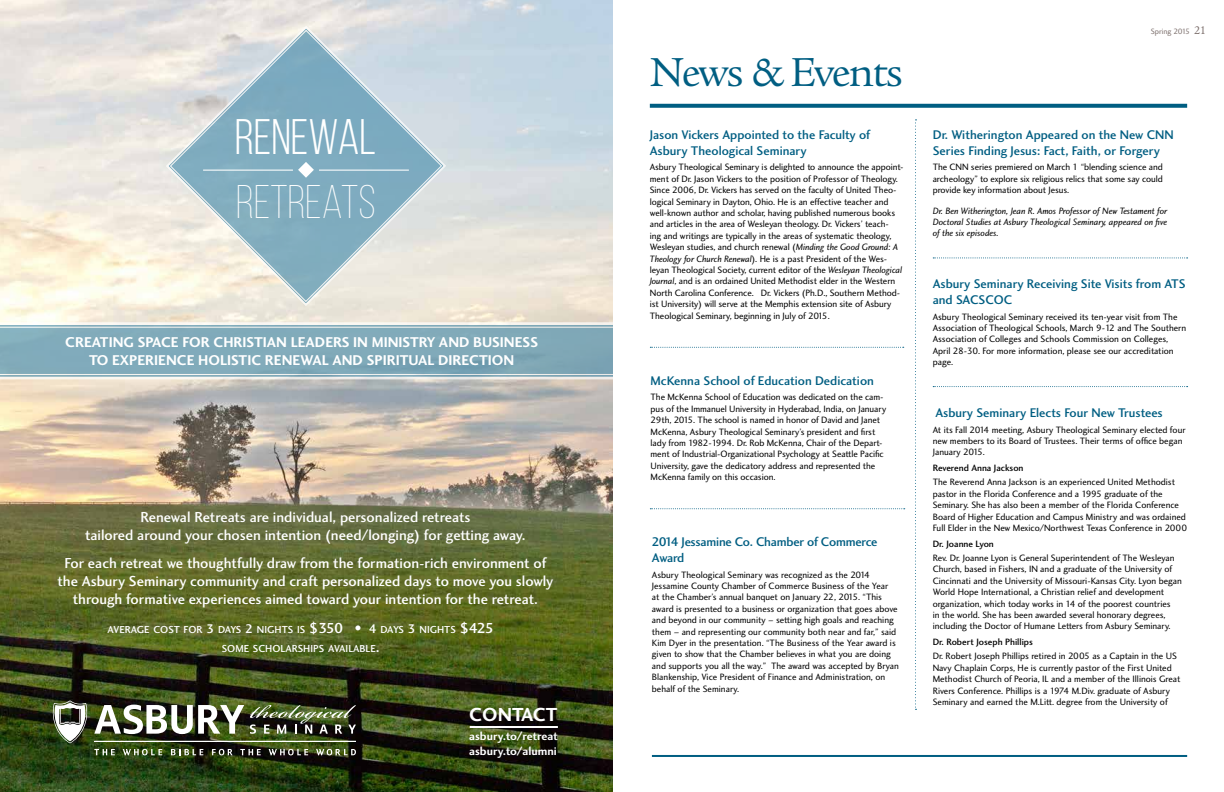
<style>
.page{position:relative;width:1224px;height:792px;background:#fff}
.page>*{position:absolute;margin:0;border:0;box-sizing:border-box;transform-origin:0 0}
.t1{font:49.9px "Bebas Neue";color:#fff}
.t2{font:300 47.1px "Bebas Neue";color:#fff}
.t3{font:44px "Legacy Ser ITC";letter-spacing:-.04em;color:#005e82}
.t4{font:700 19.6px "Charlotte Sans Std";color:#fff}
.t5{font:500 15px/18px "Charlotte Sans Std";color:#fff;text-align:center}
.t6{font:700 14.7px/17.7px "Charlotte Sans Std";color:#fff;text-align:center}
.t7{font:13px/15.6px "Charlotte Sans Medium Plain";color:#005e82}
.t8{font:700 12px/14.4px "Charlotte Sans Std";color:#fff}
.t9{font:500 10.5px/18.9px "Charlotte Sans Std";color:#fff;text-align:center}
.t10{font:9.5px/11.4px "Charlotte Sans Book Plain";letter-spacing:-.005em;color:#000}
.t11{font:9.5px/11.4px "Charlotte Sans Book Italic Plain";letter-spacing:-.005em;color:#000;text-align:justify}
.t12{font:500 9.5px "Charlotte Sans Std";color:#000}
.t13{font:8px "Charlotte Sans Book Plain";color:#7d706d}
.s1{font-size:13px}
.s2{font-size:15px}
.s3{font-family:"Charlotte Sans Book Italic Plain"}
.s4{font-family:"Legacy Ser ITC";font-size:12px}
</style>
<div class="page">
<svg style="left:650px;top:104px;width:537px;height:4px;fill:#005e82"></svg>
<svg style="left:915px;top:119px;width:2px;height:591px"></svg>
<svg style="left:933px;top:257px;width:255px;height:1px"></svg>
<svg style="left:933px;top:386px;width:255px;height:1px"></svg>
<svg style="left:650px;top:347px;width:254px;height:1px"></svg>
<svg style="left:650px;top:508px;width:255px;height:1px"></svg>
<hr style="left:652px;top:755px;width:535px;height:2px;background:#005e82">
<img style="left:0;top:0;width:613px;height:792px">
<svg style="left:164px;top:24px;width:284px;height:283px"></svg>
<hr style="left:203px;top:170px;width:90px;height:1px;background:#fff">
<hr style="left:319px;top:170px;width:90px;height:1px;background:#fff">
<svg style="left:298px;top:162px;width:16px;height:16px"></svg>
<svg style="left:0;top:321px;width:613px;height:60px"></svg>
<svg style="left:94px;top:749px;width:21px;height:6px"></svg>
<svg style="left:123px;top:749px;width:39px;height:6px"></svg>
<svg style="left:171px;top:749px;width:32px;height:6px"></svg>
<svg style="left:212px;top:749px;width:21px;height:6px"></svg>
<svg style="left:240px;top:749px;width:21px;height:6px"></svg>
<svg style="left:269px;top:749px;width:39px;height:6px"></svg>
<svg style="left:316px;top:749px;width:40px;height:6px"></svg>
<hr style="left:94px;top:741px;width:262px;height:1px;background:#fff">
<img style="left:53px;top:700px;width:191px;height:43px">
<img style="left:250px;top:705px;width:106px;height:29px">
<hr style="left:470px;top:726px;width:88px;height:2px;background:#fff">
<h1 class="t1" style="left:235px;top:111px;width:143px">RENEWAL</h1>
<h2 class="t2" style="left:236px;top:177px;width:141px">RETREATS</h2>
<h3 class="t6" style="left:65px;top:333px;width:474px">CREATING SPACE FOR CHRISTIAN LEADERS IN MINISTRY AND BUSINESS<br>TO EXPERIENCE HOLISTIC RENEWAL AND SPIRITUAL DIRECTION</h3>
<h3 class="t5" style="left:85px;top:508px;width:442px">Renewal Retreats are individual, personalized retreats<br>tailored around your chosen intention (need/longing) for getting away.</h3>
<h3 class="t5" style="left:57px;top:554px;width:497px">For each retreat we thoughtfully draw from the formation-rich environment of the Asbury Seminary community and craft personalized days to move you slowly through formative experiences aimed toward your intention for the retreat.</h3>
<p class="t9" style="left:108px;top:620px;width:388px">AVERAGE COST FOR <span class="s1">3</span> DAYS <span class="s1">2</span> NIGHTS IS <span class="s2">$350 •</span> <span class="s1">4</span> DAYS <span class="s1">3</span> NIGHTS <span class="s2">$425<br></span>SOME SCHOLARSHIPS AVAILABLE<span class="s2">.</span></p>
<h3 class="t4" style="left:469px;top:703px;width:90px">CONTACT</h3>
<p class="t8" style="left:469px;top:729px;width:90px">ASBURY.TO/RETREAT<br>ASBURY.TO/ALUMNI</p>
<h3 class="t3" style="left:650px;top:47px;width:255px">News &amp; Events</h3>
<h3 class="t7" style="left:650px;top:127px;width:222px">Jason Vickers Appointed to the Faculty of<br>Asbury Theological Seminary</h3>
<p class="t10" style="left:650px;top:162px;width:255px">Asbury Theological Seminary is delighted to announce the appoint&shy;ment of Dr. Jason Vickers to the position of Professor of Theology.<br>Since 2006, Dr. Vickers has served on the faculty of United Theo&shy;logical Seminary in Dayton, Ohio. He is an effective teacher and well-known author and scholar, having published numerous books and articles in the area of Wesleyan theology. Dr. Vickers’ teach-<br>ing and writings are typically in the areas of systematic theology, Wesleyan studies, and church renewal (<span class="s3">Minding the Good Ground: A Theology for Church Renewal</span>). He is a past President of the Wes&shy;leyan Theological Society, current editor of the <span class="s3">Wesleyan Theological Journal</span>, and is an ordained United Methodist elder in the Western North Carolina Conference. Dr. Vickers (Ph.D., Southern Method&shy;ist University) will serve at the Memphis extension site of Asbury Theological Seminary, beginning in July of 2015.</p>
<h3 class="t7" style="left:651px;top:372px;width:225px">McKenna School of Education Dedication</h3>
<p class="t10" style="left:651px;top:391px;width:237px">The McKenna School of Education was dedicated on the cam&shy;pus of the Immanuel University in Hyderabad, India, on January 29th, 2015. The school is named in honor of David and Janet McKenna, Asbury Theological Seminary’s president and first lady from 1982-1994. Dr. Rob McKenna, Chair of the Depart&shy;ment of Industrial-Organizational Psychology at Seattle Pacific University, gave the dedicatory address and represented the McKenna family on this occasion.</p>
<h3 class="t7" style="left:652px;top:534px;width:227px">2014 Jessamine Co. Chamber of Commerce<br>Award</h3>
<p class="t10" style="left:652px;top:569px;width:249px">Asbury Theological Seminary was recognized as the 2014<br>Jessamine County Chamber of Commerce Business of the Year<br>at the Chamber’s annual banquet on January 22, 2015. “This award is presented to a business or organization that goes above and beyond in our community – setting high goals and reaching them – and representing our community both near and far,” said Kim Dyer in the presentation. “The Business of the Year award is given to show that the Chamber believes in what you are doing and supports you all the way.” The award was accepted by Bryan Blankenship, Vice President of Finance and Administration, on behalf of the Seminary.</p>
<p class="t13" style="left:1151px;top:27px;width:57px">Spring 2015 <span class="s4">21</span></p>
<h3 class="t7" style="left:933px;top:127px;width:242px">Dr. Witherington Appeared on the New CNN<br>Series Finding Jesus: Fact, Faith, or Forgery</h3>
<p class="t10" style="left:933px;top:162px;width:232px;text-align:justify">The CNN series premiered on March 1 “blending science and archeology” to explore six religious relics that some say could provide key information about Jesus.</p>
<p class="t11" style="left:933px;top:205px;width:236px">Dr. Ben Witherington, Jean R. Amos Professor of New Testament for Doctoral Studies at Asbury Theological Seminary, appeared on five of the six episodes.</p>
<h3 class="t7" style="left:933px;top:276px;width:254px">Asbury Seminary Receiving Site Visits from ATS and SACSCOC</h3>
<p class="t10" style="left:933px;top:311px;width:255px">Asbury Theological Seminary received its ten-year visit from The Association of Theological Schools, March 9-12 and The Southern Association of Colleges and Schools Commission on Colleges, April 28-30. For more information, please see our accreditation page.</p>
<h3 class="t7" style="left:935px;top:404px;width:229px">Asbury Seminary Elects Four New Trustees</h3>
<p class="t10" style="left:933px;top:424px;width:254px">At its Fall 2014 meeting, Asbury Theological Seminary elected four new members to its Board of Trustees. Their terms of office began<br>January 2015.</p>
<p class="t12" style="left:933px;top:463px;width:92px">Reverend Anna Jackson</p>
<p class="t10" style="left:933px;top:476px;width:256px">The Reverend Anna Jackson is an experienced United Methodist pastor in the Florida Conference and a 1995 graduate of the Seminary. She has also been a member of the Florida Conference Board of Higher Education and Campus Ministry and was ordained Full Elder in the New Mexico/Northwest Texas Conference in 2000</p>
<p class="t12" style="left:933px;top:538px;width:63px">Dr. Joanne Lyon</p>
<p class="t10" style="left:933px;top:552px;width:251px">Rev. Dr. Joanne Lyon is General Superintendent of The Wesleyan Church, based in Fishers, IN and a graduate of the University of Cincinnati and the University of Missouri-Kansas City. Lyon began World Hope International, a Christian relief and development organization, which today works in 14 of the poorest countries<br>in the world. She has been awarded several honorary degrees, including the Doctor of Humane Letters from Asbury Seminary.</p>
<p class="t12" style="left:933px;top:637px;width:102px">Dr. Robert Joseph Phillips</p>
<p class="t10" style="left:933px;top:650px;width:249px">Dr. Robert Joseph Phillips retired in 2005 as a Captain in the US Navy Chaplain Corps, He is currently pastor of the First United Methodist Church of Peoria, IL and a member of the Illinois Great Rivers Conference. Phillips is a 1974 M.Div. graduate of Asbury Seminary and earned the M.Litt. degree from the University of</p>
</div>
